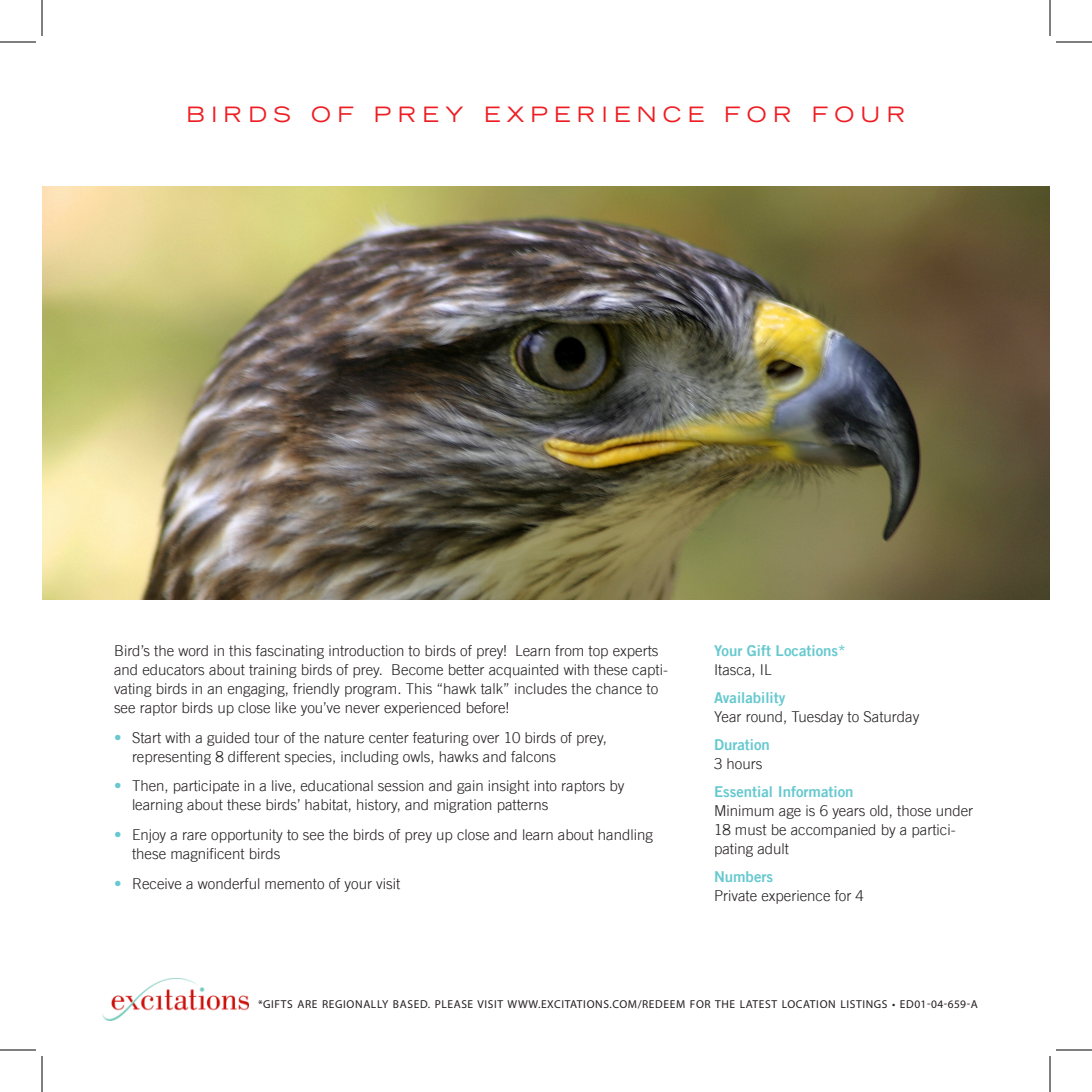
<style>
.page{position:relative;width:1092px;height:1092px;background:#fff}
.page>*{position:absolute;margin:0;border:0;box-sizing:border-box;transform-origin:0 0}
.Head{font:expanded 21px "Trade Gothic LT";letter-spacing:.3em;color:#ee1d23}
.t1{font:300 15px/19px "Trade Gothic LT";color:#231f20}
.t2{font:15px/19px "Trade Gothic LT Bold Two";color:#67c9cf}
.t3{font:11.6px "Myriad Pro";letter-spacing:.055em;color:#231f20}
.s1{color:#67c9cf}
.s2{font-family:"Trade Gothic LT";font-weight:300;color:#231f20}
.s3{font-family:"Trade Gothic LT Bold Two";font-weight:400;color:#67c9cf}
</style>
<div class="page">
<img style="left:102px;top:978px;width:147px;height:42px">
<img style="left:42px;top:186px;width:1008px;height:414px">
<hr style="left:0;top:42px;width:36px;height:1px;background:#000">
<hr style="left:1056px;top:42px;width:36px;height:1px;background:#000">
<hr style="left:0;top:1050px;width:36px;height:1px;background:#000">
<hr style="left:1056px;top:1050px;width:36px;height:1px;background:#000">
<hr style="left:42px;top:0;width:1px;height:36px;background:#000">
<hr style="left:42px;top:1056px;width:1px;height:36px;background:#000">
<hr style="left:1050px;top:0;width:1px;height:36px;background:#000">
<hr style="left:1050px;top:1056px;width:1px;height:36px;background:#000">
<p class="Head" style="left:187px;top:100px;width:720px">BIRDS OF PREY EXP ERIENCE FOR FOUR</p>
<p class="t1" style="left:114px;top:641px;width:556px">Bird’s the word in this fascinating introduction to birds of prey! Learn from top experts and educators about training birds of prey. Become better acquainted with these capti&shy;vating birds in an engaging, friendly program. This “hawk talk” includes the chance to see raptor birds up close like you’ve never experienced before!</p>
<p class="t1" style="left:132px;top:728px;width:476px;text-indent:-18px"><span class="s1">•</span> Start with a guided tour of the nature center featuring over 10 birds of prey, representing 8 different species, including owls, hawks and falcons</p>
<p class="t1" style="left:132px;top:776px;width:494px;text-indent:-18px"><span class="s1">•</span> Then, participate in a live, educational session and gain insight into raptors by learning about these birds’ habitat, history, and migration patterns</p>
<p class="t1" style="left:132px;top:825px;width:522px;text-indent:-18px"><span class="s1">•</span> Enjoy a rare opportunity to see the birds of prey up close and learn about handling these magnificent birds</p>
<p class="t1" style="left:114px;top:874px;width:288px"><span class="s1">•</span> Receive a wonderful memento of your visit</p>
<p class="t2" style="left:714px;top:641px;width:133px">Your Gift Locations*<br><span class="s2">Itasca, IL</span></p>
<p class="t1" style="left:714px;top:688px;width:207px"><span class="s3">Availability<br></span>Year round, Tuesday to Saturday</p>
<p class="t2" style="left:714px;top:735px;width:57px">Duration<br><span class="s2">3 hours</span></p>
<p class="t1" style="left:714px;top:782px;width:261px"><span class="s3">Essential Information<br></span>Minimum age is 6 years old, those under<br>18 must be accompanied by a partici&shy;pating adult</p>
<p class="t1" style="left:714px;top:867px;width:151px"><span class="s3">Numbers<br></span>Private experience for 4</p>
<p class="t3" style="left:258px;top:997px;width:393px">*GIFTS ARE REGIONALLY BASED. PLEASE VISIT WWW.EXCITATIONS.COM/REDEEM</p>
<p class="t3" style="left:690px;top:997px;width:289px">FOR THE LATEST LOCATION LISTINGS • ED01-04-659-A</p>
</div>
